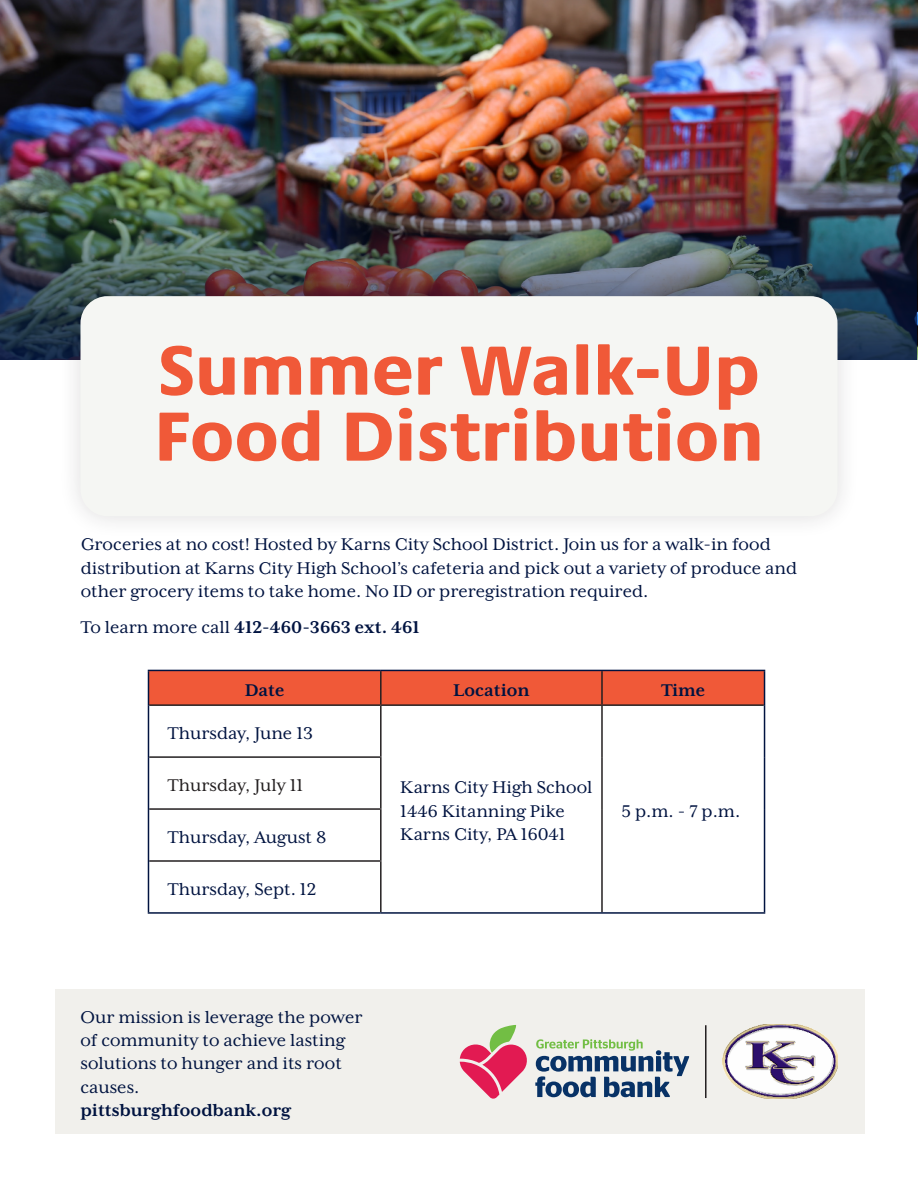
<style>
.page{position:relative;width:918px;height:1188px;background:#fff}
.page>*{position:absolute;margin:0;border:0;box-sizing:border-box;transform-origin:0 0}
.Quick_Facts{font:800 72px "Praxis Next";color:#f05938}
.Body{font:19.5px/23.4px "Mrs Eaves XL Serif OT";color:#001340}
.Subtitle{font:700 19.5px "Mrs Eaves XL Serif OT";color:#001340}
.t1{font:19.5px "Mrs Eaves XL Serif OT";color:#231f20}
.s1{font-weight:400}
</style>
<div class="page">
<img style="left:0;top:0;width:918px;height:359px">
<div style="left:55px;top:989px;width:810px;height:145px;background:#f1f0ec"></div>
<img style="left:0;top:167px;width:917px;height:192px">
<div style="left:58px;top:274px;width:802px;height:265px;background:#231f20;opacity:.15"></div>
<div style="left:80px;top:296px;width:758px;height:220px;background:#f5f6f3;border-radius:27px"></div>
<div style="left:149px;top:671px;width:615px;height:33px;background:#f05938"></div>
<hr style="left:380px;top:671px;width:2px;height:33px;background:#231f20">
<hr style="left:601px;top:671px;width:2px;height:33px;background:#231f20">
<hr style="left:149px;top:704px;width:232px;height:2px;background:#231f20">
<hr style="left:381px;top:704px;width:221px;height:2px;background:#231f20">
<hr style="left:380px;top:706px;width:2px;height:50px;background:#231f20">
<hr style="left:602px;top:704px;width:162px;height:2px;background:#231f20">
<hr style="left:601px;top:706px;width:2px;height:51px;background:#231f20">
<hr style="left:149px;top:756px;width:233px;height:2px;background:#231f20">
<hr style="left:380px;top:758px;width:2px;height:50px;background:#231f20">
<hr style="left:601px;top:757px;width:2px;height:52px;background:#231f20">
<hr style="left:149px;top:808px;width:233px;height:2px;background:#231f20">
<hr style="left:380px;top:810px;width:2px;height:50px;background:#231f20">
<hr style="left:601px;top:809px;width:2px;height:52px;background:#231f20">
<hr style="left:149px;top:860px;width:233px;height:2px;background:#231f20">
<hr style="left:380px;top:862px;width:2px;height:50px;background:#231f20">
<hr style="left:601px;top:861px;width:2px;height:51px;background:#231f20">
<hr style="left:148px;top:912px;width:233px;height:2px;background:#001340">
<hr style="left:381px;top:912px;width:221px;height:2px;background:#001340">
<hr style="left:602px;top:912px;width:163px;height:2px;background:#001340">
<hr style="left:148px;top:670px;width:233px;height:1px;background:#001340">
<hr style="left:148px;top:671px;width:1px;height:34px;background:#001340">
<hr style="left:381px;top:670px;width:221px;height:1px;background:#001340">
<hr style="left:602px;top:670px;width:163px;height:1px;background:#001340">
<hr style="left:764px;top:671px;width:1px;height:34px;background:#001340">
<hr style="left:148px;top:705px;width:1px;height:52px;background:#001340">
<hr style="left:764px;top:705px;width:1px;height:52px;background:#001340">
<hr style="left:148px;top:757px;width:1px;height:52px;background:#001340">
<hr style="left:764px;top:757px;width:1px;height:52px;background:#001340">
<hr style="left:148px;top:809px;width:1px;height:52px;background:#001340">
<hr style="left:764px;top:809px;width:1px;height:52px;background:#001340">
<hr style="left:148px;top:861px;width:1px;height:51px;background:#001340">
<hr style="left:764px;top:861px;width:1px;height:51px;background:#001340">
<svg style="left:535px;top:1039px;width:154px;height:58px"></svg>
<svg style="left:460px;top:1025px;width:67px;height:74px"></svg>
<img style="left:722px;top:1025px;width:116px;height:74px">
<hr style="left:705px;top:1025px;width:2px;height:73px;background:#231f20">
<p class="Quick_Facts" style="left:158px;top:312px;width:603px">Summer Walk-Up</p>
<p class="Quick_Facts" style="left:154px;top:378px;width:612px">Food Distribution</p>
<p class="Body" style="left:81px;top:533px;width:718px">Groceries at no cost! Hosted by Karns City School District. Join us for a walk-in food distribution at Karns City High School’s cafeteria and pick out a variety of produce and other grocery items to take home. No ID or preregistration required.</p>
<p class="Subtitle" style="left:81px;top:616px;width:341px"><span class="s1">To learn more call</span> 412-460-3663 ext. 461</p>
<p class="Subtitle" style="left:245px;top:679px;width:41px">Date</p>
<p class="Subtitle" style="left:453px;top:679px;width:78px">Location</p>
<p class="Subtitle" style="left:661px;top:679px;width:45px">Time</p>
<p class="Body" style="left:168px;top:722px;width:147px">Thursday, June 13</p>
<p class="Body" style="left:400px;top:776px;width:194px">Karns City High School</p>
<p class="Body" style="left:400px;top:799px;width:166px">1446 Kitanning Pike</p>
<p class="Body" style="left:400px;top:823px;width:167px">Karns City, PA 16041</p>
<p class="t1" style="left:168px;top:775px;width:137px">Thursday, July 11</p>
<p class="Body" style="left:168px;top:825px;width:160px">Thursday, August 8</p>
<p class="Body" style="left:168px;top:877px;width:150px">Thursday, Sept. 12</p>
<p class="Body" style="left:621px;top:799px;width:120px">5 p.m. - 7 p.m.</p>
<p class="Body" style="left:80px;top:1005px;width:284px">Our mission is leverage the power</p>
<p class="Body" style="left:80px;top:1029px;width:266px">of community to achieve lasting solutions to hunger and its root causes.</p>
<p class="Subtitle" style="left:80px;top:1100px;width:212px">pittsburghfoodbank.org</p>
</div>
